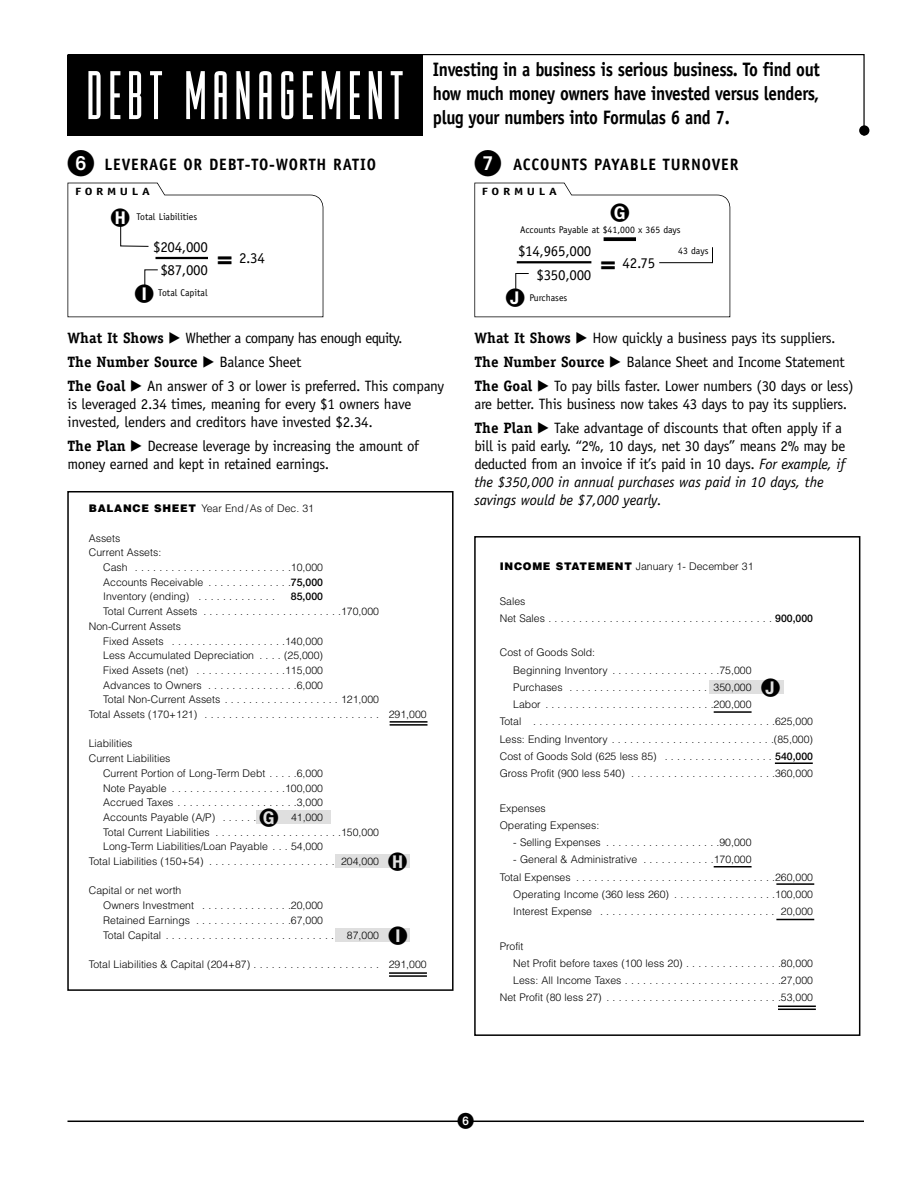
<style>
.page{position:relative;width:918px;height:1188px;background:#fff}
.page>*{position:absolute;margin:0;border:0;box-sizing:border-box;transform-origin:0 0}
.t1{font:72px "Viking Gothic";letter-spacing:.07em;color:#fff}
.t2{font:700 19.5px/24px "Officina Sans";letter-spacing:-.02em;color:#000;scale:.88 1}
.t3{font:700 16.5px "Officina Sans";letter-spacing:.055em;color:#000;scale:.95 1}
.t4{font:15px/18px "Officina Sans";letter-spacing:-.02em;color:#000}
.t5{font:15px "Officina Sans";letter-spacing:-.045em;color:#000}
.t6{font:700 15px "Officina Serif";color:#000}
.t7{font:300 10.5px/14.7px "Helvetica";color:#000}
.t8{font:700 10.5px "Officina Sans";letter-spacing:.28em;color:#000;scale:1.25 1}
.t9{font:500 10.5px "Helvetica Neue";color:#000}
.t10{font:9.75px "Officina Sans";color:#000}
.s1{font-family:"Officina Serif";font-weight:700}
.s2{font-family:"European Pi Three"}
.s3{font-family:"European Pi Three";font-weight:400}
.s4{font-family:"Officina Sans";font-weight:400}
.s5{font-weight:900}
.s6{font-family:"Helvetica Neue";font-weight:500}
.s7{font-style:italic}
</style>
<div class="page">
<div style="left:474px;top:536px;width:386px;height:500px;border:2px solid #000"></div>
<div style="left:709px;top:681px;width:74px;height:13px;background:#dfdfdf"></div>
<div style="left:67px;top:491px;width:387px;height:500px;border:2px solid #000"></div>
<div style="left:336px;top:855px;width:74px;height:13px;background:#dfdfdf"></div>
<div style="left:336px;top:928px;width:74px;height:14px;background:#dfdfdf"></div>
<div style="left:257px;top:810px;width:74px;height:14px;background:#dfdfdf"></div>
<svg style="left:67px;top:54px;width:798px;height:82px"></svg>
<div style="left:859px;top:125px;width:10px;height:11px;background:#000;border-radius:50%"></div>
<hr style="left:68px;top:1121px;width:392px;height:1px;background:#000">
<hr style="left:472px;top:1121px;width:392px;height:1px;background:#000">
<hr style="left:390px;top:721px;width:38px;height:2px;background:#000">
<hr style="left:390px;top:724px;width:38px;height:2px;background:#000">
<hr style="left:389px;top:972px;width:38px;height:2px;background:#000">
<hr style="left:389px;top:975px;width:38px;height:2px;background:#000">
<hr style="left:778px;top:1006px;width:38px;height:1px;background:#000">
<hr style="left:778px;top:1009px;width:38px;height:1px;background:#000">
<hr style="left:775px;top:762px;width:38px;height:2px;background:#000">
<hr style="left:714px;top:711px;width:38px;height:2px;background:#000">
<hr style="left:714px;top:866px;width:38px;height:2px;background:#000">
<hr style="left:776px;top:919px;width:38px;height:1px;background:#000">
<hr style="left:776px;top:883px;width:38px;height:2px;background:#000">
<svg style="left:761px;top:680px;width:19px;height:1px"></svg>
<svg style="left:68px;top:183px;width:662px;height:134px"></svg>
<h1 class="t1" style="left:86px;top:52px;width:319px">DEBT MANAGEMENT</h1>
<h2 class="t2" style="left:433px;top:59px;width:441px">Investing in a business is serious business. To find out how much money owners have invested versus lenders,</h2>
<h2 class="t2" style="left:433px;top:107px;width:339px">plug your numbers into Formulas 6 and 7.</h2>
<h3 class="t3" style="left:105px;top:158px;width:287px">LEVERAGE OR DEBT-TO-WORTH RATIO</h3>
<h3 class="t3" style="left:513px;top:158px;width:239px">ACCOUNTS PAYABLE TURNOVER</h3>
<p class="t8" style="left:75px;top:188px;width:61px">FORMULA</p>
<p class="t8" style="left:482px;top:188px;width:61px">FORMULA</p>
<p class="t10" style="left:136px;top:213px;width:62px">Total Liabilities</p>
<p class="t10" style="left:520px;top:226px;width:162px">Accounts Payable at $41,000 x 365 days</p>
<h3 class="t4" style="left:160px;top:237px;width:106px;line-height:22.5px;text-indent:-7px">$204,000<br>$87,000 <sup>=</sup> 2.34</h3>
<h3 class="t4" style="left:537px;top:240px;width:120px;line-height:24px;text-indent:-19px">$14,965,000<br>$350,000 <sup>=</sup> 42.75</h3>
<p class="t10" style="left:158px;top:289px;width:51px">Total Capital</p>
<p class="t10" style="left:530px;top:294px;width:39px">Purchases</p>
<p class="t10" style="left:678px;top:247px;width:32px">43 days</p>
<h3 class="t5" style="left:67px;top:332px;width:337px"><span class="s1">What It Shows</span> <span class="s2">-</span> Whether a company has enough equity.</h3>
<h3 class="t6" style="left:67px;top:356px;width:235px">The Number Source <span class="s3">-</span> <span class="s4">Balance Sheet</span></h3>
<h3 class="t4" style="left:67px;top:378px;width:378px"><span class="s1">The Goal</span> <span class="s2">-</span> An answer of 3 or lower is preferred. This company is leveraged 2.34 times, meaning for every $1 owners have invested, lenders and creditors have invested $2.34.</h3>
<h3 class="t4" style="left:67px;top:438px;width:353px"><span class="s1">The Plan</span> <span class="s2">-</span> Decrease leverage by increasing the amount of money earned and kept in retained earnings.</h3>
<p class="t7" style="left:89px;top:502px;width:227px"><span class="s5">BALANCE SHEET</span> Year End/As of Dec. 31</p>
<p class="t7" style="left:89px;top:532px;width:33px">Assets</p>
<p class="t7" style="left:89px;top:546px;width:74px">Current Assets:</p>
<p class="t7" style="left:103px;top:561px;width:221px">Cash . . . . . . . . . . . . . . . . . . . . . . . . . .10,000</p>
<p class="t7" style="left:103px;top:576px;width:221px">Accounts Receivable . . . . . . . . . . . . . .<span class="s6">75,000</span></p>
<p class="t7" style="left:103px;top:590px;width:173px">Inventory (ending) . . . . . . . . . . . . .</p>
<p class="t9" style="left:291px;top:593px;width:34px">85,000</p>
<p class="t7" style="left:103px;top:605px;width:277px">Total Current Assets . . . . . . . . . . . . . . . . . . . . . . .170,000</p>
<p class="t7" style="left:89px;top:620px;width:94px">Non-Current Assets</p>
<p class="t7" style="left:103px;top:634px;width:221px">Fixed Assets . . . . . . . . . . . . . . . . . . .140,000</p>
<p class="t7" style="left:103px;top:649px;width:221px">Less Accumulated Depreciation . . . . (25,000)</p>
<p class="t7" style="left:103px;top:664px;width:221px">Fixed Assets (net) . . . . . . . . . . . . . . .115,000</p>
<p class="t7" style="left:103px;top:679px;width:221px">Advances to Owners . . . . . . . . . . . . . . .6,000</p>
<p class="t7" style="left:103px;top:693px;width:277px">Total Non-Current Assets . . . . . . . . . . . . . . . . . . . 121,000</p>
<p class="t7" style="left:89px;top:708px;width:339px">Total Assets (170+121) . . . . . . . . . . . . . . . . . . . . . . . . . . . . . 291,000</p>
<p class="t7" style="left:89px;top:737px;width:45px">Liabilities</p>
<p class="t7" style="left:89px;top:752px;width:83px">Current Liabilities</p>
<p class="t7" style="left:103px;top:767px;width:222px">Current Portion of Long-Term Debt . . . . .6,000</p>
<p class="t7" style="left:103px;top:781px;width:221px">Note Payable . . . . . . . . . . . . . . . . . . .100,000</p>
<p class="t7" style="left:103px;top:796px;width:221px">Accrued Taxes . . . . . . . . . . . . . . . . . . . .3,000</p>
<p class="t7" style="left:103px;top:811px;width:167px">Accounts Payable (A/P) . . . . . . . .</p>
<p class="t7" style="left:291px;top:811px;width:34px">41,000</p>
<p class="t7" style="left:103px;top:826px;width:277px">Total Current Liabilities . . . . . . . . . . . . . . . . . . . . .150,000</p>
<p class="t7" style="left:103px;top:840px;width:221px">Long-Term Liabilities/Loan Payable . . . 54,000</p>
<p class="t7" style="left:89px;top:855px;width:292px">Total Liabilities (150+54) . . . . . . . . . . . . . . . . . . . . . 204,000</p>
<p class="t7" style="left:103px;top:884px;width:277px;text-indent:-14px">Capital or net worth<br>Owners Investment . . . . . . . . . . . . . . .20,000<br>Retained Earnings . . . . . . . . . . . . . . . .67,000<br>Total Capital . . . . . . . . . . . . . . . . . . . . . . . . . . . . 87,000</p>
<p class="t7" style="left:89px;top:958px;width:339px">Total Liabilities &amp; Capital (204+87) . . . . . . . . . . . . . . . . . . . . . 291,000</p>
<h3 class="t4" style="left:474px;top:327px;width:381px;line-height:24px"><span class="s1">What It Shows</span> <span class="s2">-</span> How quickly a business pays its suppliers.<br><span class="s1">The Number Source</span> <span class="s2">-</span> Balance Sheet and Income Statement<br><span class="s1">The Goal</span> <span class="s2">-</span> To pay bills faster. Lower numbers (30 days or less)</h3>
<h3 class="t4" style="left:474px;top:393px;width:374px;line-height:24px">are better. This business now takes 43 days to pay its suppliers.<br><span class="s1">The Plan</span> <span class="s2">-</span> Take advantage of discounts that often apply if a</h3>
<h3 class="t4" style="left:474px;top:438px;width:373px">bill is paid early. “2%, 10 days, net 30 days” means 2% may be deducted from an invoice if it’s paid in 10 days. <span class="s7">For example, if the $350,000 in annual purchases was paid in 10 days, the savings would be $7,000 yearly.</span></h3>
<p class="t7" style="left:500px;top:560px;width:255px"><span class="s5">INCOME STATEMENT</span> January 1- December 31</p>
<p class="t7" style="left:500px;top:593px;width:315px;line-height:17.2px">Sales<br>Net Sales . . . . . . . . . . . . . . . . . . . . . . . . . . . . . . . . . . . . . <span class="s6">900,000</span></p>
<p class="t7" style="left:500px;top:646px;width:97px">Cost of Goods Sold:</p>
<p class="t7" style="left:513px;top:664px;width:240px">Beginning Inventory . . . . . . . . . . . . . . . . . .75,000</p>
<p class="t7" style="left:513px;top:681px;width:240px">Purchases . . . . . . . . . . . . . . . . . . . . . . . 350,000</p>
<p class="t7" style="left:513px;top:698px;width:240px">Labor . . . . . . . . . . . . . . . . . . . . . . . . . . . .200,000</p>
<p class="t7" style="left:500px;top:715px;width:315px">Total . . . . . . . . . . . . . . . . . . . . . . . . . . . . . . . . . . . . . . . .625,000</p>
<p class="t7" style="left:500px;top:733px;width:315px">Less: Ending Inventory . . . . . . . . . . . . . . . . . . . . . . . . . . .(85,000)</p>
<p class="t7" style="left:500px;top:750px;width:315px">Cost of Goods Sold (625 less 85) . . . . . . . . . . . . . . . . . . <span class="s6">540,000</span></p>
<p class="t7" style="left:500px;top:767px;width:315px">Gross Profit (900 less 540) . . . . . . . . . . . . . . . . . . . . . . . .360,000</p>
<p class="t7" style="left:500px;top:800px;width:101px;line-height:17.2px">Expenses<br>Operating Expenses:</p>
<p class="t7" style="left:513px;top:836px;width:240px">- Selling Expenses . . . . . . . . . . . . . . . . . . .90,000</p>
<p class="t7" style="left:513px;top:853px;width:240px">- General &amp; Administrative . . . . . . . . . . . .170,000</p>
<p class="t7" style="left:500px;top:871px;width:315px">Total Expenses . . . . . . . . . . . . . . . . . . . . . . . . . . . . . . . . .260,000</p>
<p class="t7" style="left:513px;top:888px;width:301px">Operating Income (360 less 260) . . . . . . . . . . . . . . . . .100,000</p>
<p class="t7" style="left:513px;top:905px;width:301px">Interest Expense . . . . . . . . . . . . . . . . . . . . . . . . . . . . . 20,000</p>
<p class="t7" style="left:500px;top:940px;width:25px">Profit</p>
<p class="t7" style="left:513px;top:957px;width:301px">Net Profit before taxes (100 less 20) . . . . . . . . . . . . . . . .80,000</p>
<p class="t7" style="left:513px;top:974px;width:301px">Less: All Income Taxes . . . . . . . . . . . . . . . . . . . . . . . . . .27,000</p>
<p class="t7" style="left:500px;top:991px;width:315px">Net Profit (80 less 27) . . . . . . . . . . . . . . . . . . . . . . . . . . . . .53,000</p>
</div>
